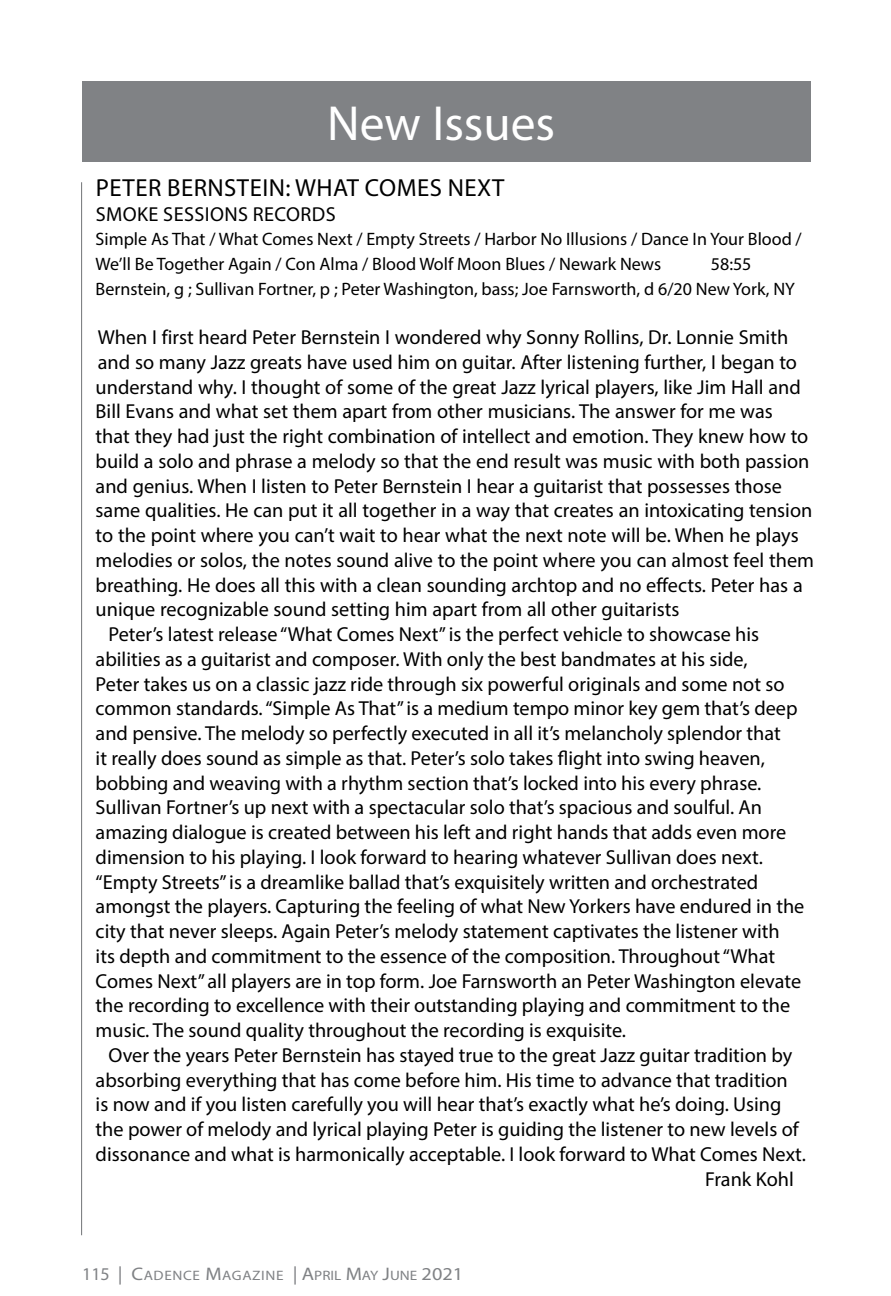
<style>
.page{position:relative;width:891px;height:1296px;background:#fff}
.page>*{position:absolute;margin:0;border:0;box-sizing:border-box;transform-origin:0 0}
.t1{font:49.5px "Myriad Pro";color:#fff}
.t2{font:24.75px "Myriad Pro";letter-spacing:.02em;color:#000}
.t3{font:20.25px "Myriad Pro";color:#000}
.t4{font:20.25px "Myriad Pro";letter-spacing:.02em;color:#000}
.t5{font:18px/24.8px "Myriad Pro";color:#000}
.t6{font:13.72px "Myriad Pro";letter-spacing:.04em;color:#808285;scale:1.11 1}
.s1{font-size:18px}
.s2{font-size:18.22px}
</style>
<div class="page">
<hr style="left:81px;top:182px;width:1px;height:1053px;background:#808285">
<div style="left:82px;top:81px;width:729px;height:81px;background:#808285"></div>
<h1 class="t1" style="left:327px;top:93px;width:230px">New Issues</h1>
<p class="t2" style="left:96px;top:172px;width:410px">PETER BERNSTEIN: WHAT COMES NEXT</p>
<p class="t4" style="left:96px;top:201px;width:241px">SMOKE SESSIONS RECORDS</p>
<p class="t5" style="left:96px;top:227px;width:708px">Simple As That / What Comes Next / Empty Streets / Harbor No Illusions / Dance In Your Blood /<br>We’ll Be Together Again / Con Alma / Blood Wolf Moon Blues / Newark News</p>
<p class="t5" style="left:96px;top:251px;width:701px;text-indent:615px">58:55<br>Bernstein, g ; Sullivan Fortner, p ; Peter Washington, bass; Joe Farnsworth, d 6/20 New York, NY</p>
<p class="t3" style="left:98px;top:325px;width:692px">When I first heard Peter Bernstein I wondered why Sonny Rollins, Dr. Lonnie Smith</p>
<p class="t3" style="left:98px;top:350px;width:701px">and so many Jazz greats have used him on guitar. After listening further, I began to</p>
<p class="t3" style="left:96px;top:374px;width:707px">understand why. I thought of some of the great Jazz lyrical players, like Jim Hall and</p>
<p class="t3" style="left:96px;top:399px;width:679px">Bill Evans and what set them apart from other musicians. The answer for me was</p>
<p class="t3" style="left:96px;top:424px;width:714px">that they had just the right combination of intellect and emotion. They knew how to</p>
<p class="t3" style="left:96px;top:449px;width:715px">build a solo and phrase a melody so that the end result was music with both passion</p>
<p class="t3" style="left:96px;top:473px;width:688px">and genius. When I listen to Peter Bernstein I hear a guitarist that possesses those</p>
<p class="t3" style="left:96px;top:498px;width:718px">same qualities. He can put it all together in a way that creates an intoxicating tension</p>
<p class="t3" style="left:96px;top:523px;width:705px">to the point where you can’t wait to hear what the next note will be. When he plays</p>
<p class="t3" style="left:96px;top:548px;width:720px">melodies or solos, the notes sound alive to the point where you can almost feel them</p>
<p class="t3" style="left:96px;top:572px;width:709px">breathing. He does all this with a clean sounding archtop and no effects. Peter has a</p>
<p class="t3" style="left:96px;top:597px;width:585px">unique recognizable sound setting him apart from all other guitarists</p>
<p class="t3" style="left:109px;top:622px;width:652px">Peter’s latest release “What Comes Next” is the perfect vehicle to showcase his</p>
<p class="t3" style="left:96px;top:647px;width:654px">abilities as a guitarist and composer. With only the best bandmates at his side,</p>
<p class="t3" style="left:96px;top:671px;width:690px">Peter takes us on a classic jazz ride through six powerful originals and some not so</p>
<p class="t3" style="left:96px;top:696px;width:704px">common standards. “Simple As That” is a medium tempo minor key gem that’s deep</p>
<p class="t3" style="left:96px;top:721px;width:687px">and pensive. The melody so perfectly executed in all it’s melancholy splendor that</p>
<p class="t3" style="left:96px;top:746px;width:671px">it really does sound as simple as that. Peter’s solo takes flight into swing heaven,</p>
<p class="t3" style="left:96px;top:770px;width:667px">bobbing and weaving with a rhythm section that’s locked into his every phrase.</p>
<p class="t3" style="left:96px;top:795px;width:668px">Sullivan Fortner’s up next with a spectacular solo that’s spacious and soulful. An</p>
<p class="t3" style="left:96px;top:820px;width:692px">amazing dialogue is created between his left and right hands that adds even more</p>
<p class="t3" style="left:96px;top:845px;width:669px">dimension to his playing. I look forward to hearing whatever Sullivan does next.</p>
<p class="t3" style="left:96px;top:869px;width:664px">“Empty Streets” is a dreamlike ballad that’s exquisitely written and orchestrated</p>
<p class="t3" style="left:96px;top:894px;width:710px">amongst the players. Capturing the feeling of what New Yorkers have endured in the</p>
<p class="t3" style="left:96px;top:919px;width:686px">city that never sleeps. Again Peter’s melody statement captivates the listener with</p>
<p class="t3" style="left:96px;top:944px;width:681px">its depth and commitment to the essence of the composition. Throughout “What</p>
<p class="t3" style="left:96px;top:968px;width:707px">Comes Next” all players are in top form. Joe Farnsworth an Peter Washington elevate</p>
<p class="t3" style="left:96px;top:993px;width:696px">the recording to excellence with their outstanding playing and commitment to the</p>
<p class="t3" style="left:96px;top:1018px;width:532px">music. The sound quality throughout the recording is exquisite.</p>
<p class="t3" style="left:109px;top:1043px;width:685px">Over the years Peter Bernstein has stayed true to the great Jazz guitar tradition by</p>
<p class="t3" style="left:96px;top:1067px;width:694px">absorbing everything that has come before him. His time to advance that tradition</p>
<p class="t3" style="left:96px;top:1092px;width:687px">is now and if you listen carefully you will hear that’s exactly what he’s doing. Using</p>
<p class="t3" style="left:96px;top:1117px;width:705px">the power of melody and lyrical playing Peter is guiding the listener to new levels of</p>
<p class="t3" style="left:96px;top:1142px;width:712px">dissonance and what is harmonically acceptable. I look forward to What Comes Next.</p>
<p class="t3" style="left:705px;top:1166px;width:90px">Frank Kohl</p>
<p class="t6" style="left:82px;top:1267px;width:345px"><span class="s1">115</span> <span class="s2">|</span> <span class="s2">C</span>ADENCE <span class="s2">M</span>AGAZINE <span class="s2">| A</span>PRIL <span class="s2">M</span>AY <span class="s2">J</span>UNE <span class="s2">2021</span></p>
</div>
